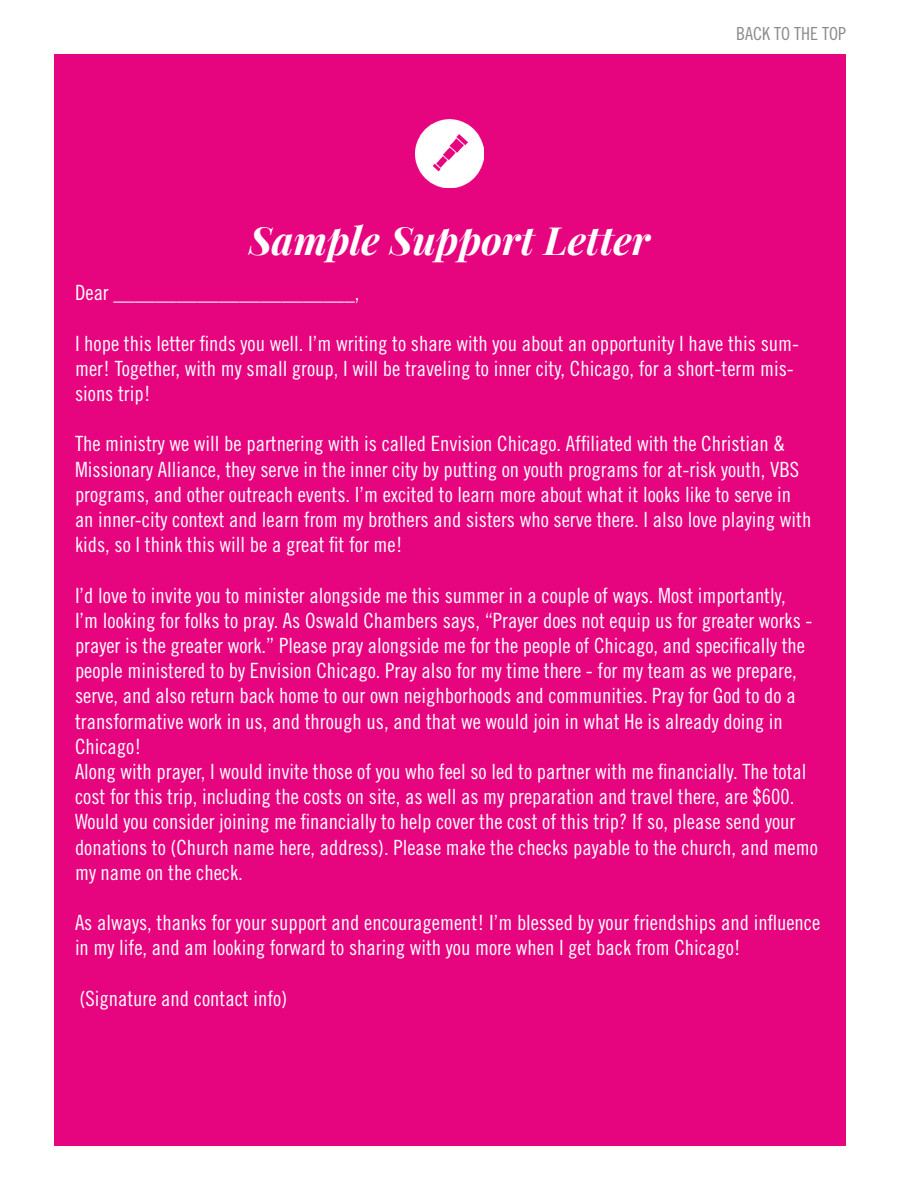
<style>
.page{position:relative;width:900px;height:1200px;background:#fff}
.page>*{position:absolute;margin:0;border:0;box-sizing:border-box;transform-origin:0 0}
.t1{font:italic 700 39px "Playfair Display";color:#fff}
.t2{font:21px/25.2px "Trade Gothic LT Std Cn 18";color:#fff}
.t3{font:18px "Trade Gothic LT Std Cn 18";color:#8a8a8a}
</style>
<div class="page">
<div style="left:54px;top:54px;width:792px;height:1092px;background:#e6047f"></div>
<img style="left:416px;top:120px;width:68px;height:68px">
<p class="t3" style="left:736px;top:23px;width:111px">BACK TO THE TOP</p>
<h1 class="t1" style="left:249px;top:213px;width:403px">Sample Support Letter</h1>
<p class="t2" style="left:75px;top:280px;width:286px">Dear _______________________,</p>
<p class="t2" style="left:75px;top:330px;width:726px">I hope this letter finds you well. I’m writing to share with you about an opportunity I have this sum&shy;mer! Together, with my small group, I will be traveling to inner city, Chicago, for a short-term mis&shy;sions trip!</p>
<p class="t2" style="left:75px;top:431px;width:738px">The ministry we will be partnering with is called Envision Chicago. Affiliated with the Christian &amp; Missionary Alliance, they serve in the inner city by putting on youth programs for at-risk youth, VBS programs, and other outreach events. I’m excited to learn more about what it looks like to serve in an inner-city context and learn from my brothers and sisters who serve there. I also love playing with kids, so I think this will be a great fit for me!</p>
<p class="t2" style="left:75px;top:582px;width:744px">I’d love to invite you to minister alongside me this summer in a couple of ways. Most importantly,<br>I’m looking for folks to pray. As Oswald Chambers says, “Prayer does not equip us for greater works - prayer is the greater work.” Please pray alongside me for the people of Chicago, and specifically the people ministered to by Envision Chicago. Pray also for my time there - for my team as we prepare, serve, and also return back home to our own neighborhoods and communities. Pray for God to do a transformative work in us, and through us, and that we would join in what He is already doing in Chicago!<br>Along with prayer, I would invite those of you who feel so led to partner with me financially. The total cost for this trip, including the costs on site, as well as my preparation and travel there, are $600.<br>Would you consider joining me financially to help cover the cost of this trip? If so, please send your donations to (Church name here, address). Please make the checks payable to the church, and memo my name on the check.</p>
<p class="t2" style="left:75px;top:910px;width:747px">As always, thanks for your support and encouragement! I’m blessed by your friendships and influence in my life, and am looking forward to sharing with you more when I get back from Chicago!</p>
<p class="t2" style="left:80px;top:985px;width:209px">(Signature and contact info)</p>
</div>
